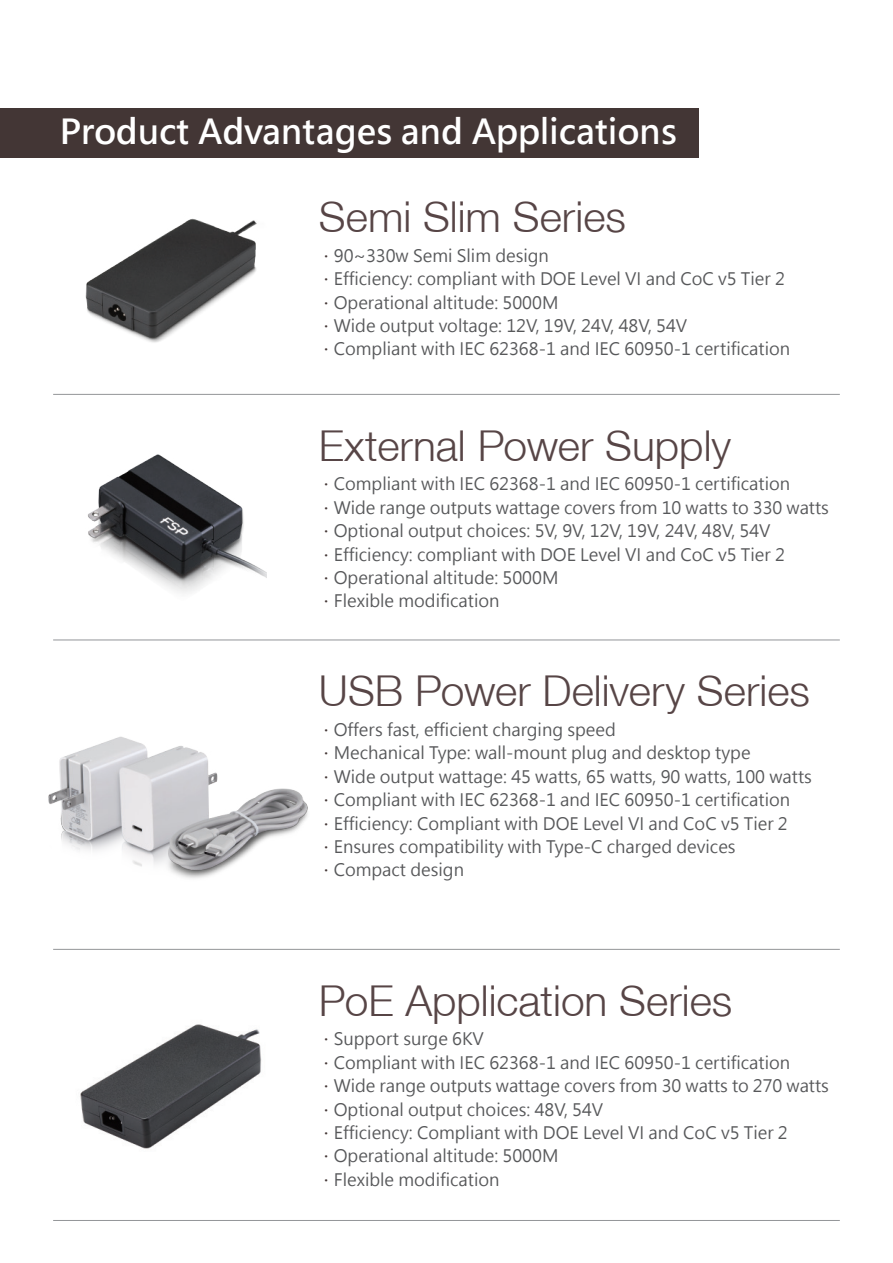
<style>
.page{position:relative;width:893px;height:1263px;background:#fff}
.page>*{position:absolute;margin:0;border:0;box-sizing:border-box;transform-origin:0 0}
.t1{font:300 42.45px "Helvetica Neue LT";color:#574546}
.t2{font:700 34.05px "Microsoft Jheng Hei";color:#fff}
.t3{font:16.95px/23.4px "Microsoft Jheng Hei";color:#57585a}
.s1{font-family:"Adobe Ming Std";font-weight:300;font-size:14.85px;color:#433635}
</style>
<div class="page">
<div style="left:0;top:108px;width:698px;height:49px;background:#433635"></div>
<hr style="left:53px;top:1220px;width:787px;height:1px;background:#939598">
<hr style="left:53px;top:394px;width:787px;height:1px;background:#939598">
<hr style="left:53px;top:639px;width:787px;height:1px;background:#939598">
<hr style="left:53px;top:949px;width:787px;height:1px;background:#939598">
<img style="left:85px;top:218px;width:172px;height:125px">
<img style="left:88px;top:454px;width:179px;height:139px">
<img style="left:48px;top:736px;width:260px;height:143px">
<img style="left:80px;top:1024px;width:182px;height:125px">
<h2 class="t2" style="left:60px;top:110px;width:618px">Product Advantages and Applications</h2>
<h1 class="t1" style="left:319px;top:191px;width:308px">Semi Slim Series</h1>
<p class="t3" style="left:319px;top:244px;width:473px"><span class="s1">‧</span>90~330w Semi Slim design<br><span class="s1">‧</span>Efficiency: compliant with DOE Level VI and CoC v5 Tier 2 <span class="s1">‧</span>Operational altitude: 5000M<br><span class="s1">‧</span>Wide output voltage: 12V, 19V, 24V, 48V, 54V<br><span class="s1">‧</span>Compliant with IEC 62368-1 and IEC 60950-1 certification</p>
<h1 class="t1" style="left:319px;top:420px;width:414px">External Power Supply</h1>
<p class="t3" style="left:319px;top:472px;width:511px"><span class="s1">‧</span>Compliant with IEC 62368-1 and IEC 60950-1 certification <span class="s1">‧</span>Wide range outputs wattage covers from 10 watts to 330 watts <span class="s1">‧</span>Optional output choices: 5V, 9V, 12V, 19V, 24V, 48V, 54V <span class="s1">‧</span>Efficiency: compliant with DOE Level VI and CoC v5 Tier 2 <span class="s1">‧</span>Operational altitude: 5000M<br><span class="s1">‧</span>Flexible modification</p>
<h1 class="t1" style="left:319px;top:665px;width:492px">USB Power Delivery Series</h1>
<p class="t3" style="left:319px;top:718px;width:494px"><span class="s1">‧</span>Offers fast, efficient charging speed<br><span class="s1">‧</span>Mechanical Type: wall-mount plug and desktop type<br><span class="s1">‧</span>Wide output wattage: 45 watts, 65 watts, 90 watts, 100 watts <span class="s1">‧</span>Compliant with IEC 62368-1 and IEC 60950-1 certification <span class="s1">‧</span>Efficiency: Compliant with DOE Level VI and CoC v5 Tier 2 <span class="s1">‧</span>Ensures compatibility with Type-C charged devices <span class="s1">‧</span>Compact design</p>
<h1 class="t1" style="left:319px;top:974px;width:415px">PoE Application Series</h1>
<p class="t3" style="left:319px;top:1027px;width:511px"><span class="s1">‧</span>Support surge 6KV<br><span class="s1">‧</span>Compliant with IEC 62368-1 and IEC 60950-1 certification <span class="s1">‧</span>Wide range outputs wattage covers from 30 watts to 270 watts <span class="s1">‧</span>Optional output choices: 48V, 54V<br><span class="s1">‧</span>Efficiency: Compliant with DOE Level VI and CoC v5 Tier 2 <span class="s1">‧</span>Operational altitude: 5000M<br><span class="s1">‧</span>Flexible modification</p>
</div>
